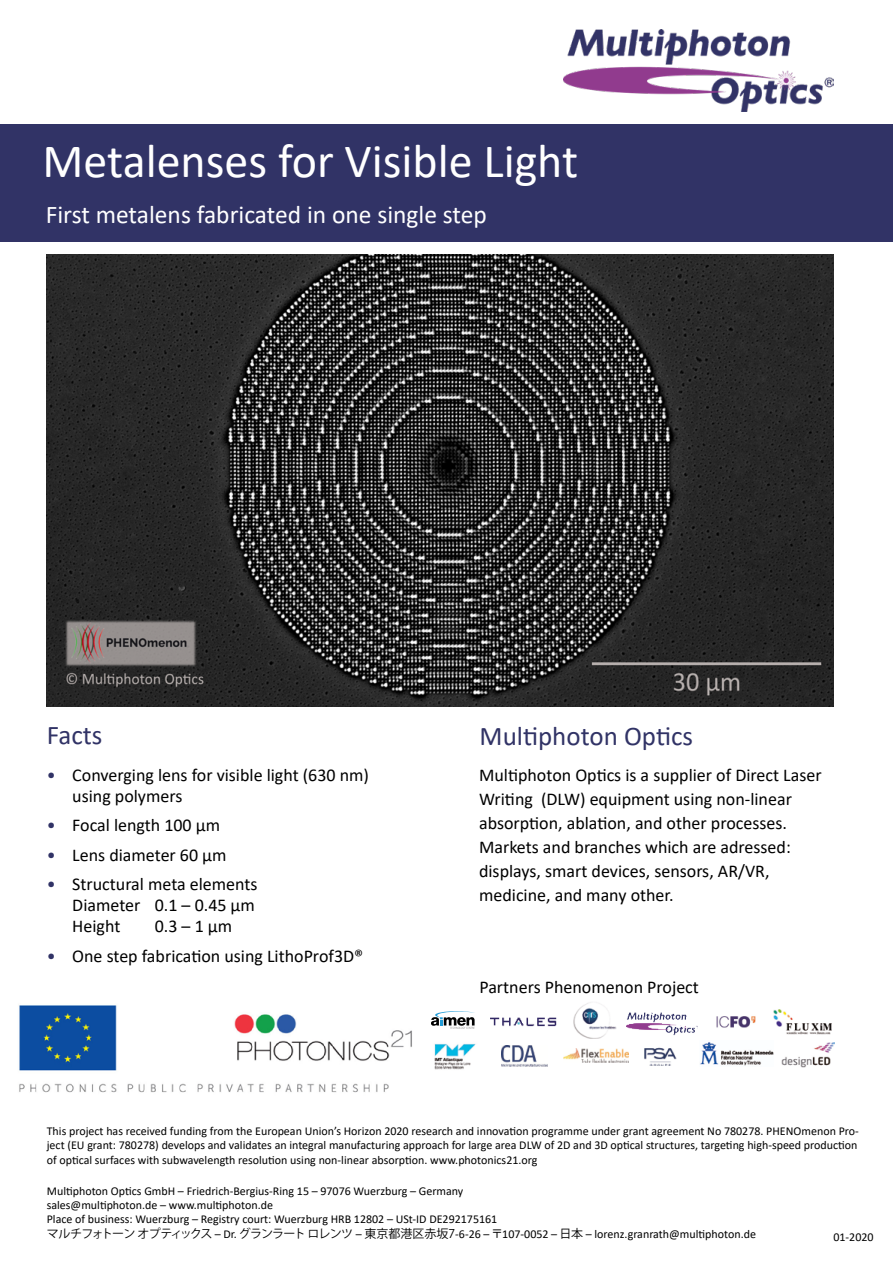
<style>
.page{position:relative;width:893px;height:1263px;background:#fff}
.page>*{position:absolute;margin:0;border:0;box-sizing:border-box;transform-origin:0 0}
.t1{font:48px "Calibri";color:#fff}
.t2{font:27px "Calibri";color:#313366}
.t3{font:25.5px "Calibri";color:#fff}
.t4{font:18px/24px "Calibri";color:#000}
.t5{font:12px/14.4px "Calibri";color:#000}
.s1{color:#313366}
.s2{font-family:"Koz Go Pr 6 N"}
</style>
<div class="page">
<img style="left:563px;top:30px;width:270px;height:81px">
<div style="left:0;top:124px;width:893px;height:118px;background:#313366"></div>
<img style="left:47px;top:254px;width:786px;height:453px">
<img style="left:19px;top:1005px;width:413px;height:88px">
<img style="left:700px;top:1042px;width:74px;height:24px">
<svg style="left:432px;top:1011px;width:43px;height:18px"></svg>
<img style="left:501px;top:1046px;width:47px;height:21px">
<img style="left:782px;top:1042px;width:52px;height:26px">
<img style="left:563px;top:1048px;width:65px;height:15px">
<img style="left:774px;top:1009px;width:58px;height:26px">
<img style="left:716px;top:1016px;width:40px;height:12px">
<img style="left:434px;top:1043px;width:42px;height:27px">
<img style="left:573px;top:1002px;width:43px;height:37px">
<img style="left:644px;top:1047px;width:33px;height:19px">
<img style="left:490px;top:1017px;width:67px;height:10px">
<img style="left:626px;top:1012px;width:72px;height:24px">
<h1 class="t1" style="left:43px;top:128px;width:537px">Metalenses for Visible Light</h1>
<h3 class="t3" style="left:46px;top:197px;width:443px">First metalens fabricated in one single step</h3>
<h2 class="t2" style="left:47px;top:716px;width:57px">Facts</h2>
<h2 class="t2" style="left:480px;top:717px;width:215px">Multiphoton Optics</h2>
<h3 class="t4" style="left:72px;top:764px;width:298px;line-height:21px;text-indent:-26px"><span class="s1">•</span> Converging lens for visible light (630 nm) using polymers</h3>
<h3 class="t4" style="left:47px;top:813px;width:175px"><span class="s1">•</span> Focal length 100 µm</h3>
<h3 class="t4" style="left:47px;top:842px;width:181px"><span class="s1">•</span> Lens diameter 60 µm</h3>
<h3 class="t4" style="left:72px;top:873px;width:187px;line-height:21px;text-indent:-26px"><span class="s1">•</span> Structural meta elements<br>Diameter 0.1 – 0.45 µm<br>Height</h3>
<h3 class="t4" style="left:155px;top:914px;width:79px">0.3 – 1 µm</h3>
<h3 class="t4" style="left:47px;top:943px;width:318px"><span class="s1">•</span> One step fabrication using LithoProf3D®</h3>
<p class="t4" style="left:479px;top:762px;width:344px">Multiphoton Optics is a supplier of Direct Laser Writing (DLW) equipment using non-linear absorption, ablation, and other processes.<br>Markets and branches which are adressed: displays, smart devices, sensors, AR/VR, medicine, and many other.</p>
<h3 class="t4" style="left:479px;top:975px;width:221px">Partners Phenomenon Project</h3>
<p class="t5" style="left:47px;top:1123px;width:814px;text-align:justify">This project has received funding from the European Union’s Horizon 2020 research and innovation programme under grant agreement No 780278. PHENOmenon Pro&shy;ject (EU grant: 780278) develops and validates an integral manufacturing approach for large area DLW of 2D and 3D optical structures, targeting high-speed production of optical surfaces with subwavelength resolution using non-linear absorption. www.photonics21.org</p>
<p class="t5" style="left:47px;top:1183px;width:711px">Multiphoton Optics GmbH – Friedrich-Bergius-Ring 15 – 97076 Wuerzburg – Germany<br>sales@multiphoton.de – www.multiphoton.de<br>Place of business: Wuerzburg – Registry court: Wuerzburg HRB 12802 – USt-ID DE292175161<br><span class="s2">マルチフォトーン オプティックス</span> – Dr. <span class="s2">グランラート ロレンツ</span> – <span class="s2">東京都港区赤坂7</span>-6-26 – <span class="s2">〒</span>107-0052 – <span class="s2">日本</span> – lorenz.granrath@multiphoton.de</p>
<p class="t5" style="left:833px;top:1229px;width:42px">01-2020</p>
</div>
